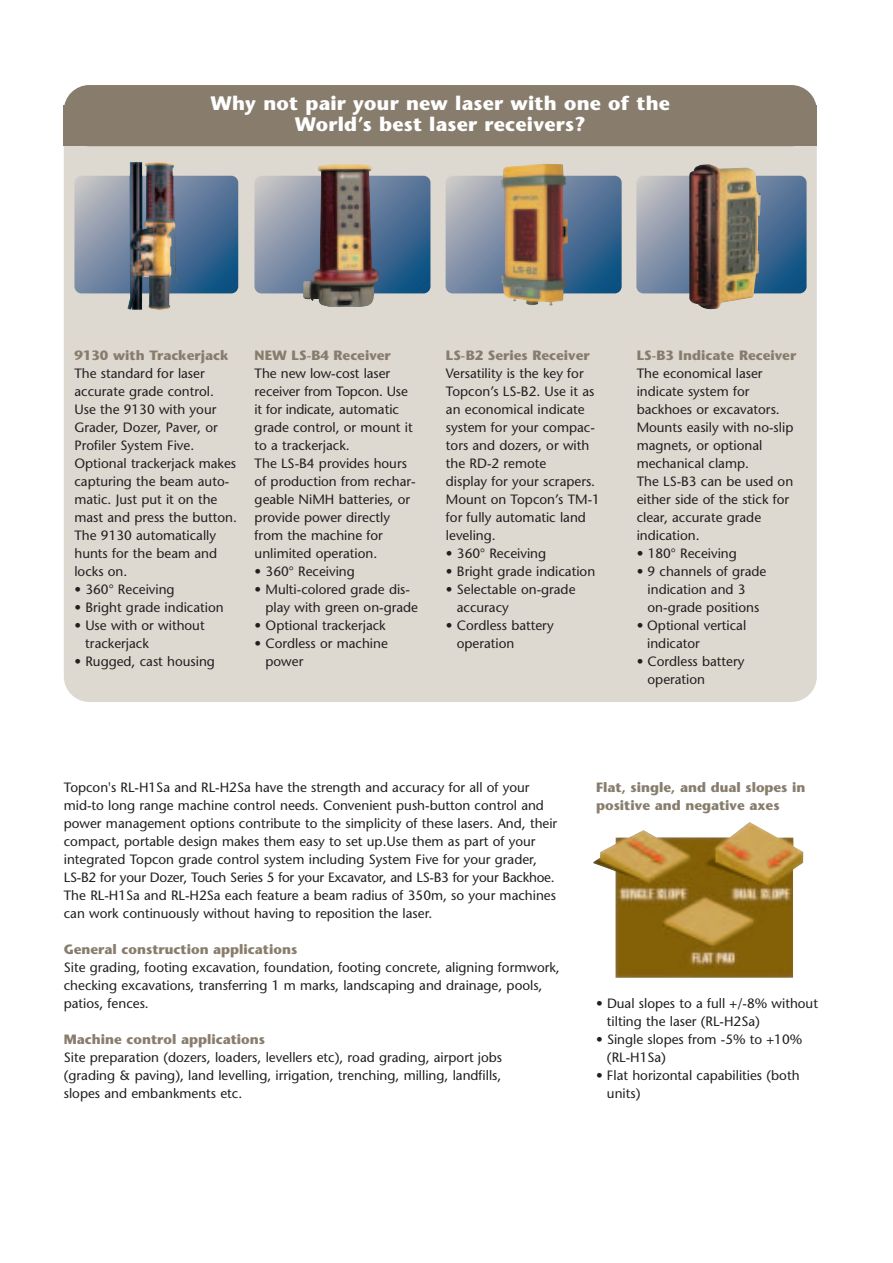
<style>
.page{position:relative;width:893px;height:1263px;background:#fff}
.page>*{position:absolute;margin:0;border:0;box-sizing:border-box;transform-origin:0 0}
.t1{font:700 19.5px/21px "Stone Sans";letter-spacing:.01em;color:#fff;text-align:center}
.t2{font:13.5px/18px "Stone Sans";color:#231f20}
.t3{font:700 13.5px/18px "Stone Sans";color:#887d6d}
</style>
<div class="page">
<img style="left:593px;top:822px;width:210px;height:156px">
<div style="left:64px;top:88px;width:752px;height:614px;background:#ddd9d1;border-radius:26px"></div>
<div style="left:64px;top:85px;width:752px;height:61px;background:#887d6d;border-radius:26px"></div>
<svg style="left:74px;top:176px;width:164px;height:117px;background:#66809e"></svg>
<img style="left:176px;top:176px;width:1px;height:117px">
<svg style="left:254px;top:176px;width:176px;height:117px;background:#6983a0"></svg>
<svg style="left:445px;top:176px;width:176px;height:117px;background:#68829f"></svg>
<svg style="left:636px;top:176px;width:170px;height:117px;background:#6a84a0"></svg>
<img style="left:127px;top:162px;width:49px;height:148px">
<img style="left:500px;top:164px;width:68px;height:142px">
<img style="left:689px;top:164px;width:71px;height:145px">
<img style="left:303px;top:164px;width:76px;height:143px">
<h1 class="t1" style="left:210px;top:95px;width:461px">Why not pair your new laser with one of the<br>World’s best laser receivers?</h1>
<p class="t3" style="left:74px;top:348px;width:156px">9130 with Trackerjack</p>
<p class="t2" style="left:74px;top:366px;width:164px">The standard for laser accurate grade control.<br>Use the 9130 with your<br>Grader, Dozer, Paver, or<br>Profiler System Five.<br>Optional trackerjack makes capturing the beam auto&shy;matic. Just put it on the mast and press the button.<br>The 9130 automatically hunts for the beam and locks on.</p>
<p class="t2" style="left:74px;top:582px;width:102px">• 360° Receiving</p>
<p class="t2" style="left:74px;top:600px;width:151px">• Bright grade indication</p>
<p class="t2" style="left:85px;top:618px;width:121px;text-indent:-11px">• Use with or without trackerjack</p>
<p class="t2" style="left:74px;top:654px;width:142px">• Rugged, cast housing</p>
<p class="t3" style="left:254px;top:348px;width:138px">NEW LS-B4 Receiver</p>
<p class="t2" style="left:254px;top:366px;width:163px">The new low-cost laser receiver from Topcon. Use it for indicate, automatic grade control, or mount it to a trackerjack.<br>The LS-B4 provides hours of production from rechar&shy;geable NiMH batteries, or provide power directly from the machine for unlimited operation.</p>
<p class="t2" style="left:254px;top:564px;width:102px">• 360° Receiving</p>
<p class="t2" style="left:265px;top:582px;width:154px;text-indent:-11px">• Multi-colored grade dis&shy;play with green on-grade</p>
<p class="t2" style="left:254px;top:618px;width:132px">• Optional trackerjack</p>
<p class="t2" style="left:265px;top:636px;width:124px;text-indent:-11px">• Cordless or machine power</p>
<p class="t3" style="left:446px;top:348px;width:145px">LS-B2 Series Receiver</p>
<p class="t2" style="left:446px;top:366px;width:155px">Versatility is the key for<br>Topcon’s LS-B2. Use it as an economical indicate system for your compac&shy;tors and dozers, or with the RD-2 remote<br>display for your scrapers.<br>Mount on Topcon’s TM-1 for fully automatic land leveling.</p>
<p class="t2" style="left:446px;top:546px;width:102px">• 360° Receiving</p>
<p class="t2" style="left:446px;top:564px;width:151px">• Bright grade indication</p>
<p class="t2" style="left:457px;top:582px;width:120px;text-indent:-11px">• Selectable on-grade accuracy</p>
<p class="t2" style="left:457px;top:618px;width:98px;text-indent:-11px">• Cordless battery operation</p>
<p class="t3" style="left:636px;top:348px;width:161px">LS-B3 Indicate Receiver</p>
<p class="t2" style="left:636px;top:366px;width:158px">The economical laser indicate system for backhoes or excavators.<br>Mounts easily with no-slip magnets, or optional mechanical clamp.<br>The LS-B3 can be used on either side of the stick for clear, accurate grade indication.</p>
<p class="t2" style="left:636px;top:546px;width:102px">• 180° Receiving</p>
<p class="t2" style="left:647px;top:564px;width:120px;text-indent:-11px">• 9 channels of grade indication and 3 on-grade positions</p>
<p class="t2" style="left:647px;top:618px;width:100px;text-indent:-10px">• Optional vertical indicator</p>
<p class="t2" style="left:647px;top:654px;width:98px;text-indent:-11px">• Cordless battery operation</p>
<p class="t2" style="left:64px;top:780px;width:495px">Topcon's RL-H1Sa and RL-H2Sa have the strength and accuracy for all of your mid-to long range machine control needs. Convenient push-button control and power management options contribute to the simplicity of these lasers. And, their compact, portable design makes them easy to set up.Use them as part of your integrated Topcon grade control system including System Five for your grader, LS-B2 for your Dozer, Touch Series 5 for your Excavator, and LS-B3 for your Backhoe.<br>The RL-H1Sa and RL-H2Sa each feature a beam radius of 350m, so your machines can work continuously without having to reposition the laser.</p>
<p class="t3" style="left:64px;top:942px;width:235px">General construction applications</p>
<p class="t2" style="left:64px;top:960px;width:497px">Site grading, footing excavation, foundation, footing concrete, aligning formwork, checking excavations, transferring 1 m marks, landscaping and drainage, pools, patios, fences.</p>
<p class="t3" style="left:64px;top:1032px;width:203px">Machine control applications</p>
<p class="t2" style="left:64px;top:1050px;width:440px;text-align:justify">Site preparation (dozers, loaders, levellers etc), road grading, airport jobs (grading &amp; paving), land levelling, irrigation, trenching, milling, landfills, slopes and embankments etc.</p>
<p class="t3" style="left:596px;top:780px;width:211px">Flat, single, and dual slopes in positive and negative axes</p>
<p class="t2" style="left:607px;top:996px;width:212px;text-indent:-11px">• Dual slopes to a full +/-8% without tilting the laser (RL-H2Sa)</p>
<p class="t2" style="left:607px;top:1032px;width:197px;text-indent:-11px">• Single slopes from -5% to +10% (RL-H1Sa)</p>
<p class="t2" style="left:607px;top:1068px;width:194px;text-indent:-11px">• Flat horizontal capabilities (both units)</p>
</div>
